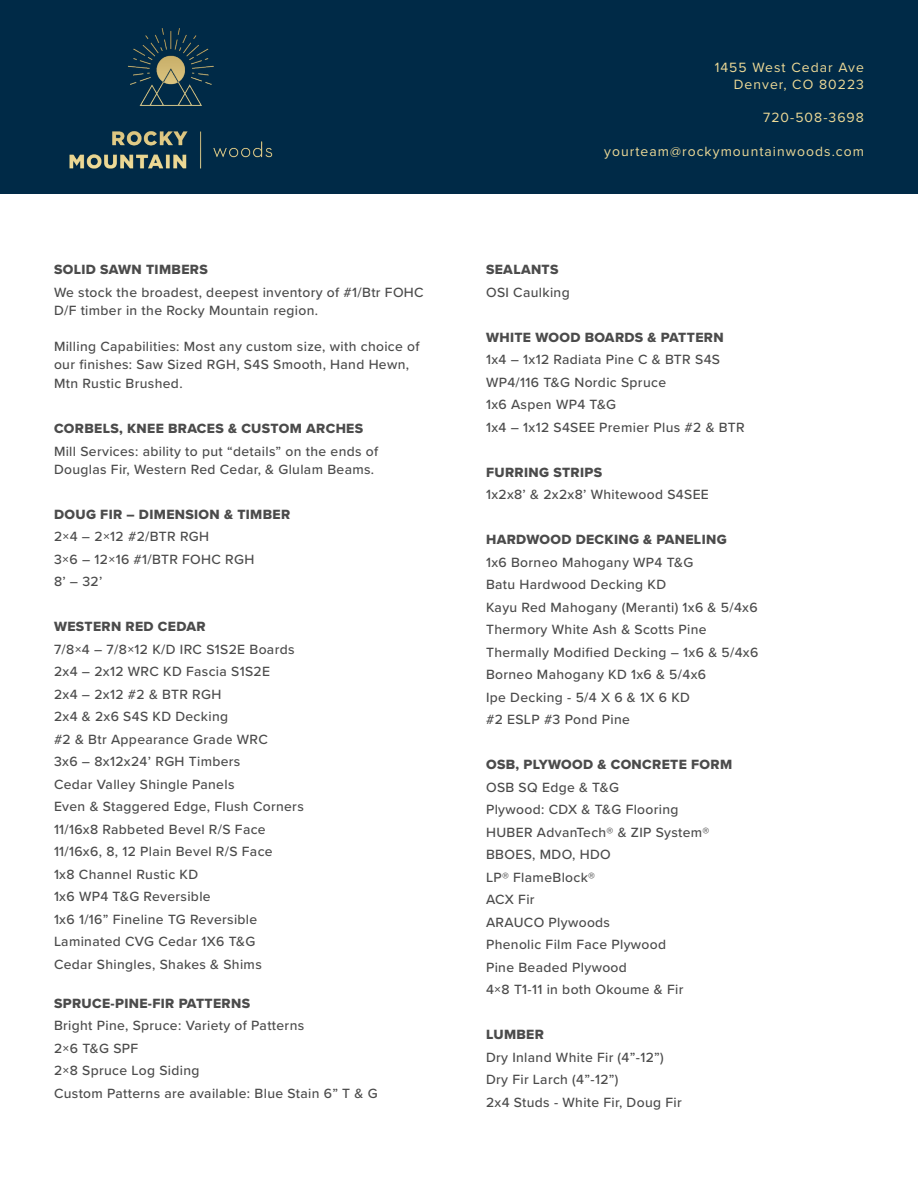
<style>
.page{position:relative;width:918px;height:1188px;background:#fff}
.page>*{position:absolute;margin:0;border:0;box-sizing:border-box;transform-origin:0 0}
.t1{font:13.95px/16.6px "Proxima Nova";letter-spacing:.075em;color:#eeda97;text-align:right}
.t2{font:500 13.8px/22.5px "Proxima Nova";letter-spacing:.025em;color:#4b4b4b}
.t3{font:13.8px/22.5px "Proxima Nova Extrabld";letter-spacing:.025em;color:#4b4b4b}
.s1{font-family:"Proxima Nova Extrabld";font-weight:400}
.s2{font-family:"Proxima Nova";font-weight:500}
</style>
<div class="page">
<div style="left:0;top:0;width:918px;height:193px;background:#002a47"></div>
<img style="left:69px;top:28px;width:204px;height:141px">
<p class="t3" style="left:54px;top:258px;width:155px">SOLID SAWN TIMBERS</p>
<p class="t2" style="left:54px;top:282px;width:371px;line-height:18px">We stock the broadest, deepest inventory of #1/Btr FOHC<br>D/F timber in the Rocky Mountain region.</p>
<p class="t2" style="left:54px;top:336px;width:367px;line-height:18px">Milling Capabilities: Most any custom size, with choice of our finishes: Saw Sized RGH, S4S Smooth, Hand Hewn,</p>
<p class="t2" style="left:54px;top:372px;width:130px">Mtn Rustic Brushed.</p>
<p class="t2" style="left:54px;top:417px;width:326px"><span class="s1">CORBELS, KNEE BRACES &amp; CUSTOM ARCHES<br></span>Mill Services: ability to put “details” on the ends of</p>
<p class="t2" style="left:54px;top:457px;width:322px">Douglas Fir, Western Red Cedar, &amp; Glulam Beams.</p>
<p class="t3" style="left:54px;top:503px;width:238px">DOUG FIR – DIMENSION &amp; TIMBER<br><span class="s2">2×4 – 2×12 #2/BTR RGH</span></p>
<p class="t2" style="left:54px;top:547px;width:202px">3×6 – 12×16 #1/BTR FOHC RGH</p>
<p class="t2" style="left:54px;top:570px;width:50px">8’ – 32’</p>
<p class="t3" style="left:54px;top:615px;width:153px">WESTERN RED CEDAR</p>
<p class="t2" style="left:54px;top:637px;width:242px">7/8×4 – 7/8×12 K/D IRC S1S2E Boards</p>
<p class="t2" style="left:54px;top:660px;width:218px">2x4 – 2x12 WRC KD Fascia S1S2E</p>
<p class="t2" style="left:54px;top:682px;width:169px">2x4 – 2x12 #2 &amp; BTR RGH</p>
<p class="t2" style="left:54px;top:705px;width:176px">2x4 &amp; 2x6 S4S KD Decking</p>
<p class="t2" style="left:54px;top:727px;width:215px">#2 &amp; Btr Appearance Grade WRC</p>
<p class="t2" style="left:54px;top:750px;width:188px">3x6 – 8x12x24’ RGH Timbers</p>
<p class="t2" style="left:54px;top:772px;width:182px">Cedar Valley Shingle Panels</p>
<p class="t2" style="left:54px;top:795px;width:251px">Even &amp; Staggered Edge, Flush Corners</p>
<p class="t2" style="left:54px;top:817px;width:213px">11/16x8 Rabbeted Bevel R/S Face</p>
<p class="t2" style="left:54px;top:840px;width:220px">11/16x6, 8, 12 Plain Bevel R/S Face</p>
<p class="t2" style="left:54px;top:862px;width:146px">1x8 Channel Rustic KD</p>
<p class="t2" style="left:54px;top:885px;width:158px">1x6 WP4 T&amp;G Reversible</p>
<p class="t2" style="left:54px;top:907px;width:205px">1x6 1/16” Fineline TG Reversible</p>
<p class="t2" style="left:54px;top:930px;width:203px">Laminated CVG Cedar 1X6 T&amp;G</p>
<p class="t2" style="left:54px;top:952px;width:209px">Cedar Shingles, Shakes &amp; Shims</p>
<p class="t2" style="left:54px;top:991px;width:252px"><span class="s1">SPRUCE-PINE-FIR PATTERNS<br></span>Bright Pine, Spruce: Variety of Patterns</p>
<p class="t2" style="left:54px;top:1036px;width:86px">2×6 T&amp;G SPF</p>
<p class="t2" style="left:54px;top:1059px;width:147px">2×8 Spruce Log Siding</p>
<p class="t2" style="left:54px;top:1081px;width:325px">Custom Patterns are available: Blue Stain 6” T &amp; G</p>
<p class="t1" style="left:715px;top:59px;width:151px">1455 West Cedar Ave<br>Denver, CO 80223</p>
<p class="t1" style="left:763px;top:109px;width:102px">720-508-3698</p>
<p class="t1" style="left:604px;top:142px;width:261px">yourteam@rockymountainwoods.com</p>
<p class="t2" style="left:486px;top:258px;width:85px"><span class="s1">SEALANTS<br></span>OSI Caulking</p>
<p class="t3" style="left:486px;top:326px;width:239px">WHITE WOOD BOARDS &amp; PATTERN</p>
<p class="t2" style="left:486px;top:348px;width:236px">1x4 – 1x12 Radiata Pine C &amp; BTR S4S</p>
<p class="t2" style="left:486px;top:370px;width:182px">WP4/116 T&amp;G Nordic Spruce</p>
<p class="t2" style="left:486px;top:393px;width:132px">1x6 Aspen WP4 T&amp;G</p>
<p class="t2" style="left:486px;top:415px;width:260px">1x4 – 1x12 S4SEE Premier Plus #2 &amp; BTR</p>
<p class="t3" style="left:486px;top:461px;width:118px">FURRING STRIPS</p>
<p class="t2" style="left:486px;top:483px;width:224px">1x2x8’ &amp; 2x2x8’ Whitewood S4SEE</p>
<p class="t3" style="left:486px;top:528px;width:242px">HARDWOOD DECKING &amp; PANELING</p>
<p class="t2" style="left:486px;top:550px;width:209px">1x6 Borneo Mahogany WP4 T&amp;G</p>
<p class="t2" style="left:486px;top:573px;width:182px">Batu Hardwood Decking KD</p>
<p class="t2" style="left:486px;top:595px;width:273px">Kayu Red Mahogany (Meranti) 1x6 &amp; 5/4x6</p>
<p class="t2" style="left:486px;top:618px;width:222px">Thermory White Ash &amp; Scotts Pine</p>
<p class="t2" style="left:486px;top:640px;width:274px">Thermally Modified Decking – 1x6 &amp; 5/4x6</p>
<p class="t2" style="left:486px;top:663px;width:222px">Borneo Mahogany KD 1x6 &amp; 5/4x6</p>
<p class="t2" style="left:486px;top:685px;width:205px">Ipe Decking - 5/4 X 6 &amp; 1X 6 KD</p>
<p class="t2" style="left:486px;top:708px;width:145px">#2 ESLP #3 Pond Pine</p>
<p class="t3" style="left:486px;top:753px;width:248px">OSB, PLYWOOD &amp; CONCRETE FORM</p>
<p class="t2" style="left:486px;top:775px;width:134px">OSB SQ Edge &amp; T&amp;G</p>
<p class="t2" style="left:486px;top:798px;width:194px">Plywood: CDX &amp; T&amp;G Flooring</p>
<p class="t2" style="left:486px;top:820px;width:225px">HUBER AdvanTech® &amp; ZIP System®</p>
<p class="t2" style="left:486px;top:843px;width:126px">BBOES, MDO, HDO</p>
<p class="t2" style="left:486px;top:865px;width:111px">LP® FlameBlock®</p>
<p class="t2" style="left:486px;top:888px;width:50px">ACX Fir</p>
<p class="t2" style="left:486px;top:910px;width:126px">ARAUCO Plywoods</p>
<p class="t2" style="left:486px;top:933px;width:182px">Phenolic Film Face Plywood</p>
<p class="t2" style="left:486px;top:955px;width:142px">Pine Beaded Plywood</p>
<p class="t2" style="left:486px;top:978px;width:199px">4×8 T1-11 in both Okoume &amp; Fir</p>
<p class="t3" style="left:486px;top:1023px;width:59px">LUMBER</p>
<p class="t2" style="left:486px;top:1045px;width:179px">Dry Inland White Fir (4”-12”)</p>
<p class="t2" style="left:486px;top:1068px;width:134px">Dry Fir Larch (4”-12”)</p>
<p class="t2" style="left:486px;top:1090px;width:197px">2x4 Studs - White Fir, Doug Fir</p>
</div>
